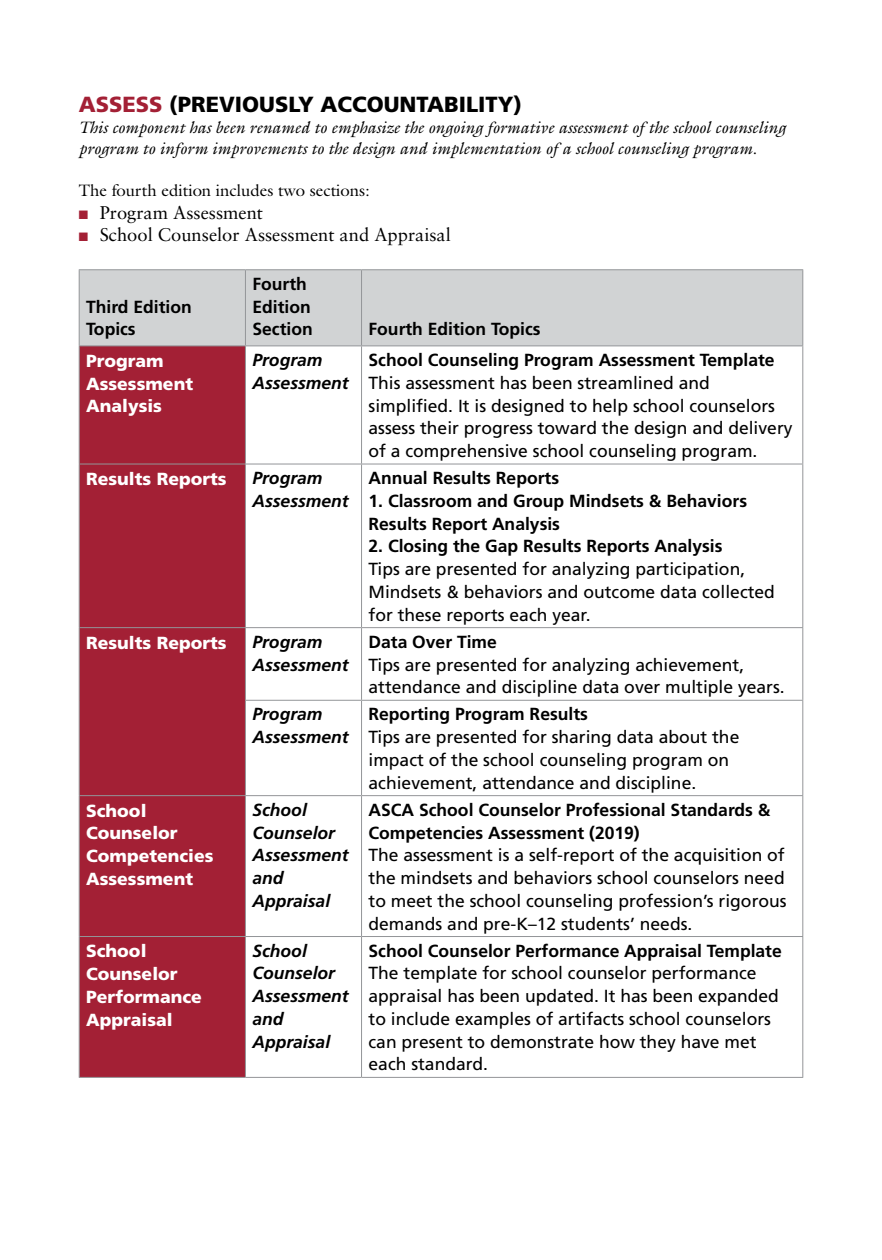
<style>
.page{position:relative;width:882px;height:1260px;background:#fff}
.page>*{position:absolute;margin:0;border:0;box-sizing:border-box;transform-origin:0 0}
.Subhead_Major{font:900 21.88px "Frutiger";color:#000}
.t1{font:18.38px "Sabon";color:#000}
.Table_Text{font:17.5px/22.8px "Frutiger";color:#000}
.Table_Text-2{font:700 17.5px/22.8px "Frutiger";color:#000}
.Table_Text-3{font:italic 700 17.5px/22.8px "Frutiger";color:#000}
.Table_Text-4{font:900 17.5px/22.8px "Frutiger";color:#fff}
.Body_Text{font:italic 16.62px/21px "Galliard";color:#000}
.Body_Text-2{font:16.62px "Galliard";color:#000}
.s1{color:#a32035}
</style>
<div class="page">
<div style="left:80px;top:270px;width:722px;height:75px;background:#d1d3d4"></div>
<div style="left:80px;top:346px;width:165px;height:731px;background:#a32035"></div>
<hr style="left:79px;top:269px;width:166px;height:1px;background:#939598">
<hr style="left:79px;top:270px;width:1px;height:75px;background:#939598">
<hr style="left:245px;top:269px;width:117px;height:1px;background:#939598">
<hr style="left:245px;top:270px;width:1px;height:75px;background:#939598">
<hr style="left:362px;top:269px;width:441px;height:1px;background:#939598">
<hr style="left:361px;top:270px;width:1px;height:75px;background:#939598">
<hr style="left:802px;top:270px;width:1px;height:75px;background:#939598">
<hr style="left:79px;top:345px;width:166px;height:1px;background:#939598">
<hr style="left:79px;top:346px;width:1px;height:118px;background:#939598">
<hr style="left:245px;top:345px;width:117px;height:1px;background:#939598">
<hr style="left:245px;top:346px;width:1px;height:118px;background:#939598">
<hr style="left:362px;top:345px;width:441px;height:1px;background:#939598">
<hr style="left:361px;top:346px;width:1px;height:118px;background:#939598">
<hr style="left:802px;top:346px;width:1px;height:118px;background:#939598">
<hr style="left:79px;top:464px;width:166px;height:1px;background:#939598">
<hr style="left:79px;top:464px;width:1px;height:163px;background:#939598">
<hr style="left:245px;top:464px;width:117px;height:1px;background:#939598">
<hr style="left:245px;top:464px;width:1px;height:163px;background:#939598">
<hr style="left:362px;top:464px;width:441px;height:1px;background:#939598">
<hr style="left:361px;top:464px;width:1px;height:163px;background:#939598">
<hr style="left:802px;top:464px;width:1px;height:163px;background:#939598">
<hr style="left:79px;top:627px;width:166px;height:1px;background:#939598">
<hr style="left:79px;top:628px;width:1px;height:72px;background:#939598">
<hr style="left:245px;top:627px;width:117px;height:1px;background:#939598">
<hr style="left:245px;top:628px;width:1px;height:72px;background:#939598">
<hr style="left:362px;top:627px;width:441px;height:1px;background:#939598">
<hr style="left:361px;top:628px;width:1px;height:72px;background:#939598">
<hr style="left:802px;top:628px;width:1px;height:72px;background:#939598">
<hr style="left:79px;top:700px;width:1px;height:95px;background:#939598">
<hr style="left:245px;top:700px;width:117px;height:1px;background:#939598">
<hr style="left:245px;top:701px;width:1px;height:94px;background:#939598">
<hr style="left:362px;top:700px;width:441px;height:1px;background:#939598">
<hr style="left:361px;top:701px;width:1px;height:94px;background:#939598">
<hr style="left:802px;top:701px;width:1px;height:94px;background:#939598">
<hr style="left:79px;top:795px;width:166px;height:1px;background:#939598">
<hr style="left:79px;top:796px;width:1px;height:140px;background:#939598">
<hr style="left:245px;top:795px;width:117px;height:1px;background:#939598">
<hr style="left:245px;top:796px;width:1px;height:140px;background:#939598">
<hr style="left:362px;top:795px;width:441px;height:1px;background:#939598">
<hr style="left:361px;top:796px;width:1px;height:140px;background:#939598">
<hr style="left:802px;top:796px;width:1px;height:140px;background:#939598">
<hr style="left:79px;top:936px;width:166px;height:1px;background:#939598">
<hr style="left:79px;top:937px;width:1px;height:140px;background:#939598">
<hr style="left:245px;top:936px;width:117px;height:1px;background:#939598">
<hr style="left:245px;top:937px;width:1px;height:140px;background:#939598">
<hr style="left:362px;top:936px;width:441px;height:1px;background:#939598">
<hr style="left:361px;top:937px;width:1px;height:140px;background:#939598">
<hr style="left:802px;top:937px;width:1px;height:140px;background:#939598">
<hr style="left:79px;top:1077px;width:166px;height:1px;background:#939598">
<hr style="left:245px;top:1077px;width:117px;height:1px;background:#939598">
<hr style="left:362px;top:1077px;width:441px;height:1px;background:#939598">
<p class="Subhead_Major" style="left:79px;top:91px;width:445px"><span class="s1">ASSESS</span> (PREVIOUSLY ACCOUNTABILITY)</p>
<p class="Body_Text" style="left:79px;top:116px;width:709px">This component has been renamed to emphasize the ongoing formative assessment of the school counseling program to inform improvements to the design and implementation of a school counseling program.</p>
<p class="Body_Text-2" style="left:79px;top:180px;width:293px">The fourth edition includes two sections:</p>
<p class="t1" style="left:79px;top:201px;width:186px"><span class="s1">■</span> Program Assessment</p>
<p class="t1" style="left:79px;top:224px;width:374px"><span class="s1">■</span> School Counselor Assessment and Appraisal</p>
<p class="Table_Text-2" style="left:86px;top:295px;width:107px">Third Edition</p>
<p class="Table_Text-2" style="left:86px;top:318px;width:51px">Topics</p>
<p class="Table_Text-2" style="left:252px;top:273px;width:62px">Fourth<br>Edition<br>Section</p>
<p class="Table_Text-2" style="left:369px;top:318px;width:174px">Fourth Edition Topics</p>
<p class="Table_Text-4" style="left:86px;top:349px;width:108px">Program<br>Assessment<br>Analysis</p>
<p class="Table_Text-3" style="left:252px;top:349px;width:98px">Program<br>Assessment</p>
<p class="Table_Text-2" style="left:369px;top:349px;width:408px">School Counseling Program Assessment Template</p>
<p class="Table_Text" style="left:369px;top:371px;width:426px">This assessment has been streamlined and simplified. It is designed to help school counselors assess their progress toward the design and delivery of a comprehensive school counseling program.</p>
<p class="Table_Text-4" style="left:86px;top:467px;width:142px">Results Reports</p>
<p class="Table_Text-3" style="left:252px;top:467px;width:98px">Program<br>Assessment</p>
<p class="Table_Text-2" style="left:369px;top:467px;width:192px">Annual Results Reports</p>
<p class="Table_Text-2" style="left:369px;top:490px;width:380px">1. Classroom and Group Mindsets &amp; Behaviors<br>Results Report Analysis</p>
<p class="Table_Text-2" style="left:369px;top:535px;width:355px">2. Closing the Gap Results Reports Analysis</p>
<p class="Table_Text" style="left:369px;top:558px;width:408px">Tips are presented for analyzing participation,<br>Mindsets &amp; behaviors and outcome data collected for these reports each year.</p>
<p class="Table_Text-4" style="left:86px;top:631px;width:142px">Results Reports</p>
<p class="Table_Text-3" style="left:252px;top:630px;width:98px">Program<br>Assessment</p>
<p class="Table_Text-2" style="left:369px;top:630px;width:130px">Data Over Time</p>
<p class="Table_Text" style="left:369px;top:653px;width:418px">Tips are presented for analyzing achievement, attendance and discipline data over multiple years.</p>
<p class="Table_Text-3" style="left:252px;top:703px;width:98px">Program<br>Assessment</p>
<p class="Table_Text-2" style="left:369px;top:703px;width:221px">Reporting Program Results</p>
<p class="Table_Text" style="left:369px;top:726px;width:372px">Tips are presented for sharing data about the impact of the school counseling program on achievement, attendance and discipline.</p>
<p class="Table_Text-4" style="left:86px;top:799px;width:129px">School<br>Counselor<br>Competencies<br>Assessment</p>
<p class="Table_Text-3" style="left:252px;top:798px;width:98px">School<br>Counselor<br>Assessment and<br>Appraisal</p>
<p class="Table_Text-2" style="left:369px;top:798px;width:403px">ASCA School Counselor Professional Standards &amp;<br>Competencies Assessment (2019)</p>
<p class="Table_Text" style="left:369px;top:844px;width:420px;text-align:justify">The assessment is a self-report of the acquisition of the mindsets and behaviors school counselors need to meet the school counseling profession’s rigorous demands and pre-K–12 students’ needs.</p>
<p class="Table_Text-4" style="left:86px;top:940px;width:117px">School<br>Counselor<br>Performance<br>Appraisal</p>
<p class="Table_Text-3" style="left:252px;top:939px;width:98px">School<br>Counselor<br>Assessment and<br>Appraisal</p>
<p class="Table_Text-2" style="left:369px;top:939px;width:415px">School Counselor Performance Appraisal Template</p>
<p class="Table_Text" style="left:369px;top:962px;width:412px">The template for school counselor performance appraisal has been updated. It has been expanded to include examples of artifacts school counselors can present to demonstrate how they have met each standard.</p>
</div>
